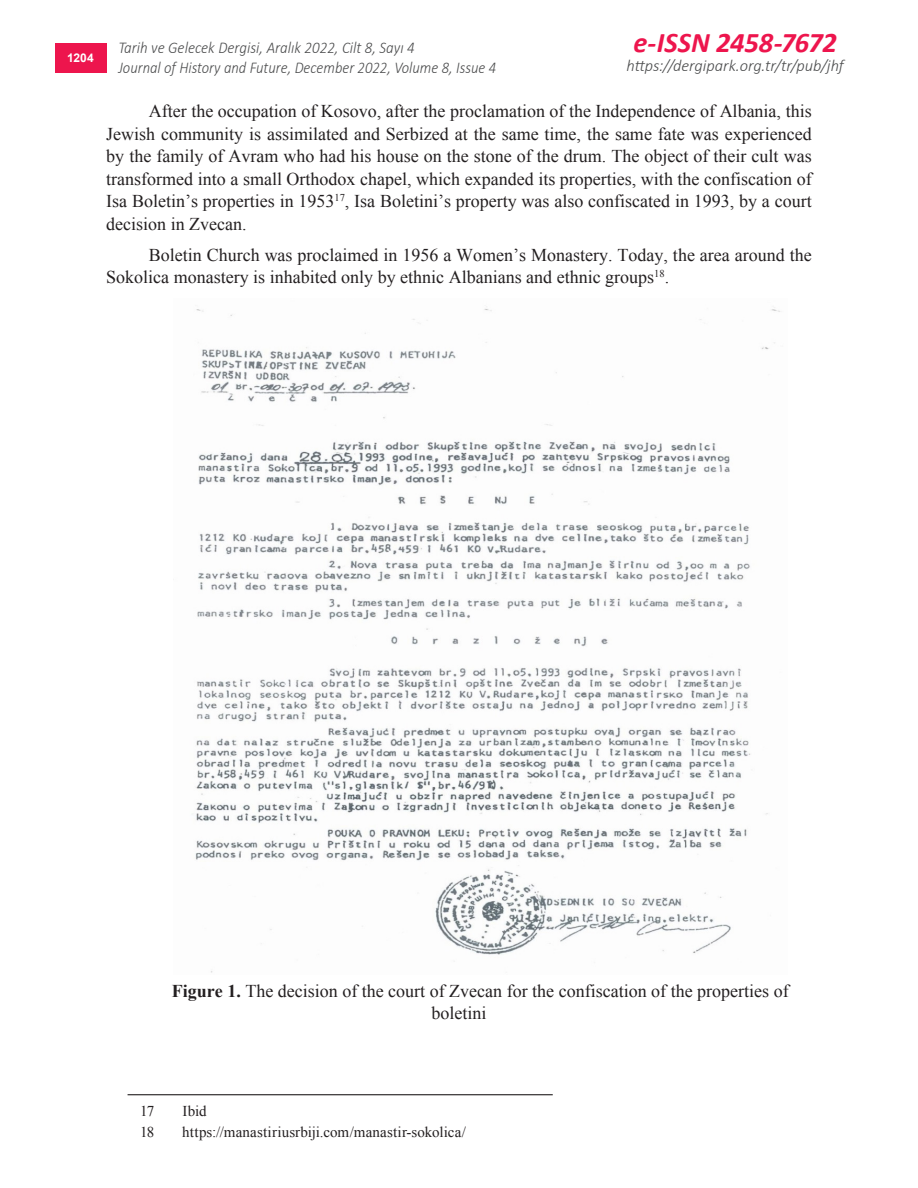
<style>
.page{position:relative;width:918px;height:1188px;background:#fff}
.page>*{position:absolute;margin:0;border:0;box-sizing:border-box;transform-origin:0 0}
.t1{font:italic 700 28.5px "Calibri";letter-spacing:-.005em;color:#ed154d}
.ANA_METİN_STİLİ_TEK{font:18px/22.5px "Times New Roman";color:#231f20}
.t2{font:italic 300 16.5px/19.8px "Calibri";color:#4b4c4d;scale:.91 1}
.t3{font:italic 300 16.5px "Calibri";color:#4b4c4d}
.Body_text_normal_foo{font:15px "Times New Roman";letter-spacing:.005em;color:#231f20}
.t4{font:700 12px "Arial";color:#fff}
.s1{font-weight:700}
</style>
<div class="page">
<div style="left:55px;top:43px;width:51px;height:29px;background:#ed154d"></div>
<img style="left:195px;top:307px;width:585px;height:666px">
<hr style="left:128px;top:1094px;width:425px;height:1px;background:#231f20">
<p class="t4" style="left:67px;top:49px;width:28px">1204</p>
<p class="t2" style="left:118px;top:38px;width:417px">Tarih ve Gelecek Dergisi, Aralık 2022, Cilt 8, Sayı 4<br>Journal of History and Future, December 2022, Volume 8, Issue 4</p>
<h1 class="t1" style="left:633px;top:22px;width:205px">e-ISSN 2458-7672</h1>
<p class="t3" style="left:627px;top:56px;width:219px">https://dergipark.org.tr/tr/pub/jhf</p>
<p class="ANA_METİN_STİLİ_TEK" style="left:106px;top:99px;width:707px;text-align:justify;text-indent:43px">After the occupation of Kosovo, after the proclamation of the Independence of Albania, this Jewish community is assimilated and Serbized at the same time, the same fate was experienced by the family of Avram who had his house on the stone of the drum. The object of their cult was transformed into a small Orthodox chapel, which expanded its properties, with the confiscation of Isa Boletin’s properties in 1953<sup>17</sup>, Isa Boletini’s property was also confiscated in 1993, by a court decision in Zvecan.</p>
<p class="ANA_METİN_STİLİ_TEK" style="left:106px;top:243px;width:707px;text-indent:43px">Boletin Church was proclaimed in 1956 a Women’s Monastery. Today, the area around the<br>Sokolica monastery is inhabited only by ethnic Albanians and ethnic groups<sup>18</sup>.</p>
<p class="ANA_METİN_STİLİ_TEK" style="left:432px;top:979px;width:359px;text-indent:-260px"><span class="s1">Figure 1.</span> The decision of the court of Zvecan for the confiscation of the properties of boletini</p>
<p class="Body_text_normal_foo" style="left:140px;top:1100px;width:15px">17</p>
<p class="Body_text_normal_foo" style="left:182px;top:1100px;width:26px">Ibid</p>
<p class="Body_text_normal_foo" style="left:140px;top:1122px;width:16px">18</p>
<p class="Body_text_normal_foo" style="left:182px;top:1122px;width:285px">https://manastiriusrbiji.com/manastir-sokolica/</p>
</div>
